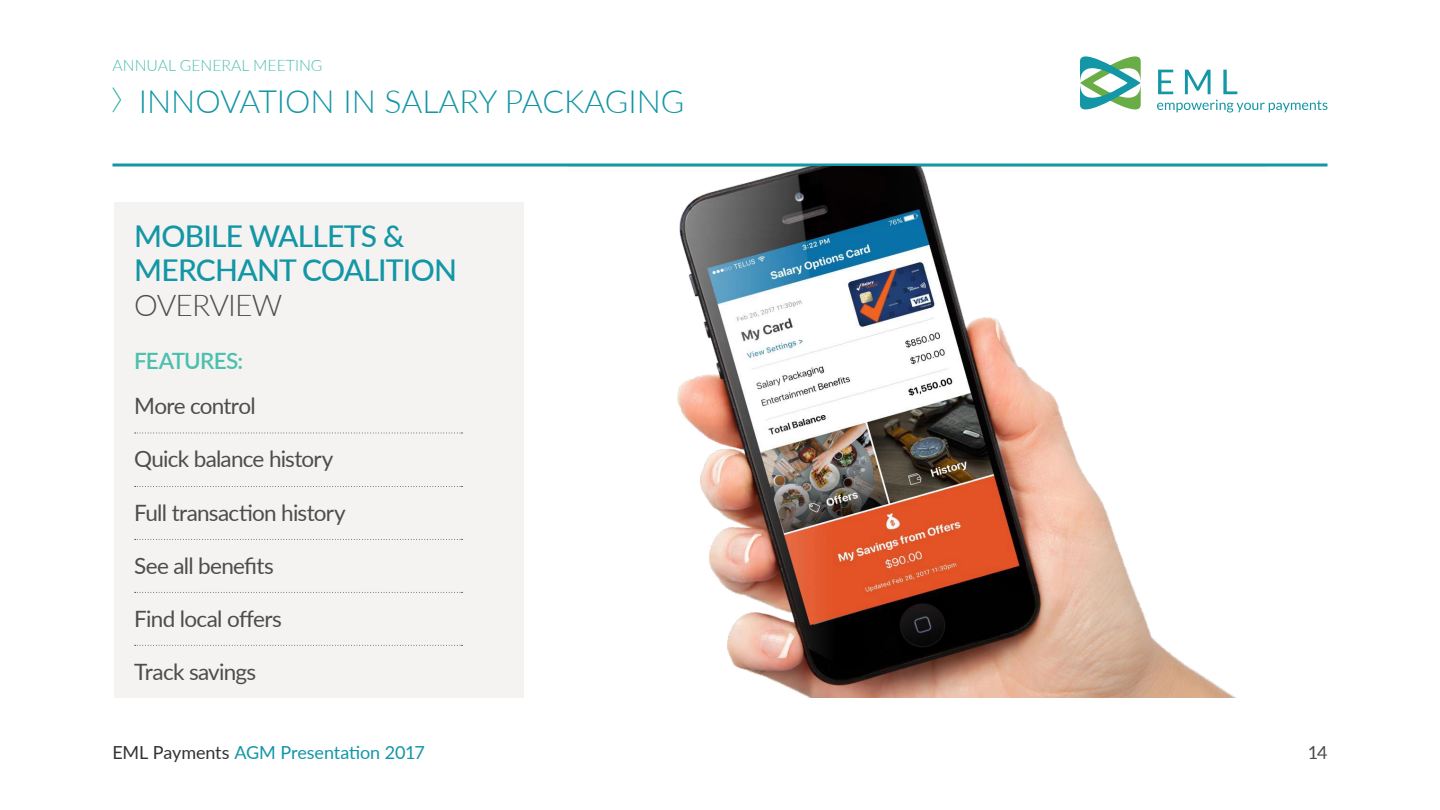
<style>
.page{position:relative;width:1440px;height:810px;background:#fff}
.page>*{position:absolute;margin:0;border:0;box-sizing:border-box;transform-origin:0 0}
.t1{font:300 32.03px "Lato";color:#1396a5}
.t2{font:700 31.5px "Arial";letter-spacing:-.005em;color:#1296a4}
.t3{font:500 30px "Lato";letter-spacing:-.025em;color:#1396a5}
.t4{font:300 30px "Lato";letter-spacing:-.025em;color:#4d4d4d}
.t5{font:22.5px "Lato";letter-spacing:-.035em;color:#4d4d4d}
.t6{font:600 22.5px "Lato";letter-spacing:-.035em;color:#4bc0af}
.t7{font:18px "Lato";letter-spacing:-.01em;color:#1396a5}
.t8{font:18px "Lato";color:#4d4d4d}
.t9{font:300 15.75px "Lato";color:#4bc0af}
.s1{color:#333}
</style>
<div class="page">
<hr style="left:112px;top:164px;width:1216px;height:2px;background:#1396a5">
<svg style="left:1080px;top:56px;width:61px;height:53px"></svg>
<svg style="left:1158px;top:70px;width:15px;height:24px"></svg>
<svg style="left:1185px;top:70px;width:26px;height:24px"></svg>
<svg style="left:1223px;top:70px;width:14px;height:24px"></svg>
<svg style="left:1157px;top:100px;width:170px;height:13px"></svg>
<img style="left:607px;top:166px;width:661px;height:531px">
<div style="left:114px;top:202px;width:410px;height:496px;background:#f4f3f1"></div>
<svg style="left:135px;top:433px;width:328px;height:1px"></svg>
<svg style="left:135px;top:486px;width:328px;height:1px"></svg>
<svg style="left:135px;top:539px;width:328px;height:1px"></svg>
<svg style="left:135px;top:645px;width:328px;height:1px"></svg>
<svg style="left:135px;top:592px;width:328px;height:1px"></svg>
<svg style="left:112px;top:87px;width:9px;height:26px"></svg>
<p class="t9" style="left:112px;top:55px;width:212px">ANNUAL GENERAL MEETING</p>
<h1 class="t1" style="left:139px;top:79px;width:547px">INNOVATION IN SALARY PACKAGING</h1>
<h3 class="t3" style="left:134px;top:214px;width:272px">MOBILE WALLETS &amp;</h3>
<h2 class="t2" style="left:270px;top:220px;width:168px">FEATURES</h2>
<h3 class="t3" style="left:134px;top:249px;width:324px">MERCHANT COALITION</h3>
<h3 class="t4" style="left:134px;top:284px;width:150px">OVERVIEW</h3>
<p class="t6" style="left:134px;top:345px;width:110px">FEATURES:</p>
<p class="t5" style="left:134px;top:390px;width:123px">More control</p>
<p class="t5" style="left:134px;top:443px;width:201px">Quick balance history</p>
<p class="t5" style="left:134px;top:496px;width:213px">Full transaction history</p>
<p class="t5" style="left:134px;top:550px;width:141px">See all benefits</p>
<p class="t5" style="left:134px;top:603px;width:149px">Find local offers</p>
<p class="t5" style="left:134px;top:656px;width:124px">Track savings</p>
<p class="t7" style="left:112px;top:740px;width:314px"><span class="s1">EML Payments</span> AGM Presentation 2017</p>
<p class="t8" style="left:1308px;top:740px;width:21px">14</p>
</div>
